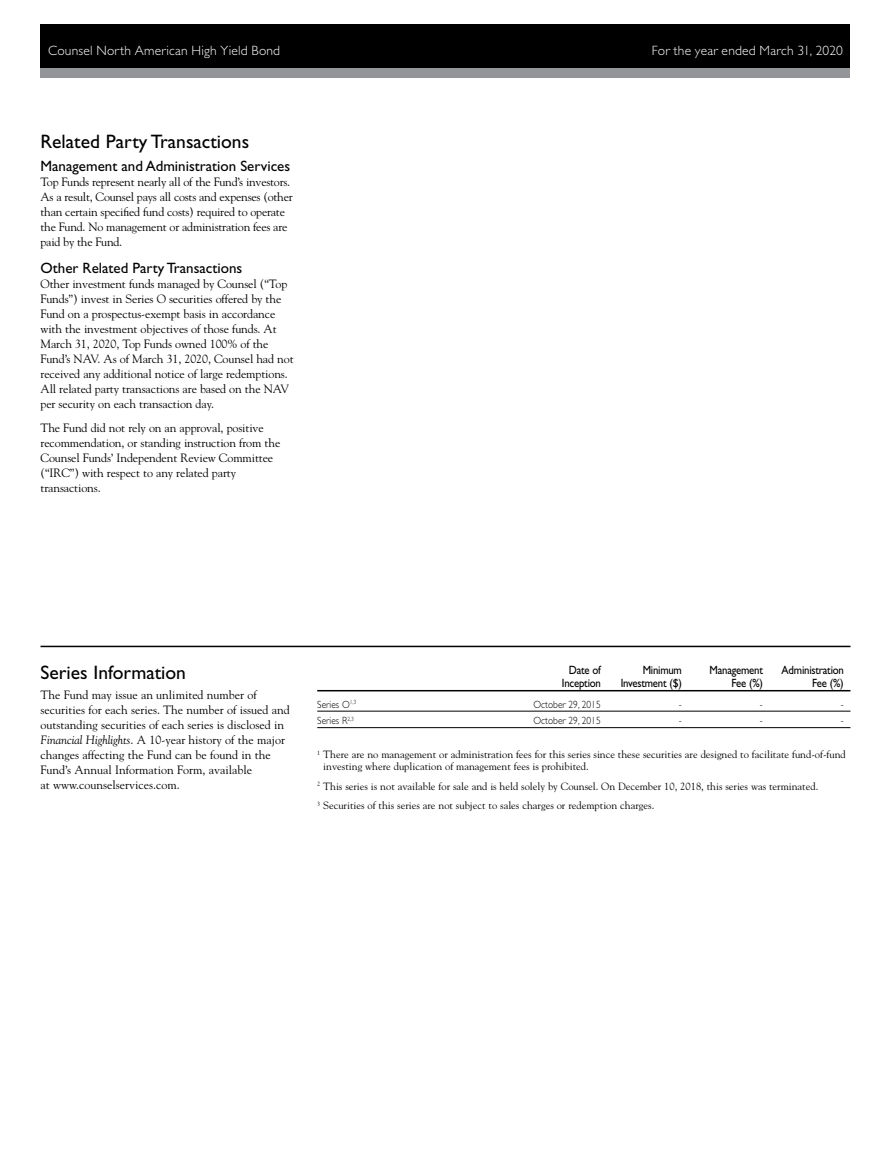
<style>
.page{position:relative;width:891px;height:1161px;background:#fff}
.page>*{position:absolute;margin:0;border:0;box-sizing:border-box;transform-origin:0 0}
.Subhead_Bold{font:19.5px "Gill Sans Std";color:#000}
._2nd_Subhead{font:15px "Gill Sans Std";color:#000}
.SCOTT_Master_Page_he{font:300 13.5px "Gill Sans Std";letter-spacing:.015em;color:#fff}
.Body_Copy{font:12px/15px "Goudy Std";letter-spacing:-.01em;color:#000}
.t1{font:12px "Gill Sans Std";letter-spacing:-.02em;color:#000;scale:.9 1}
.Definition_copy{font:10.5px/12px "Goudy Std";color:#000}
.Ann_Comp_Rtn_Table{font:300 10.5px "Gill Sans Std";color:#000;scale:.9 1}
.s1{font-style:italic}
</style>
<div class="page">
<div style="left:40px;top:24px;width:810px;height:52px;background:#000"></div>
<div style="left:40px;top:68px;width:810px;height:10px;background:#939598"></div>
<hr style="left:317px;top:690px;width:533px;height:1px;background:#000">
<hr style="left:317px;top:711px;width:533px;height:1px;background:#000">
<hr style="left:317px;top:727px;width:533px;height:1px;background:#000">
<hr style="left:40px;top:646px;width:810px;height:1px;background:#000">
<p class="SCOTT_Master_Page_he" style="left:48px;top:43px;width:234px">Counsel North American High Yield Bond</p>
<p class="SCOTT_Master_Page_he" style="left:652px;top:43px;width:193px">For the year ended March 31, 2020</p>
<p class="Subhead_Bold" style="left:40px;top:131px;width:210px">Related Party Transactions</p>
<p class="_2nd_Subhead" style="left:40px;top:157px;width:251px">Management and Administration Services</p>
<p class="Body_Copy" style="left:40px;top:174px;width:254px">Top Funds represent nearly all of the Fund’s investors.<br>As a result, Counsel pays all costs and expenses (other than certain specified fund costs) required to operate the Fund. No management or administration fees are paid by the Fund.</p>
<p class="_2nd_Subhead" style="left:40px;top:259px;width:203px">Other Related Party Transactions</p>
<p class="Body_Copy" style="left:40px;top:276px;width:255px">Other investment funds managed by Counsel (“Top Funds”) invest in Series O securities offered by the Fund on a prospectus-exempt basis in accordance with the investment objectives of those funds. At March 31, 2020, Top Funds owned 100% of the Fund’s NAV. As of March 31, 2020, Counsel had not received any additional notice of large redemptions.<br>All related party transactions are based on the NAV per security on each transaction day.</p>
<p class="Body_Copy" style="left:40px;top:420px;width:241px">The Fund did not rely on an approval, positive recommendation, or standing instruction from the Counsel Funds’ Independent Review Committee (“IRC”) with respect to any related party transactions.</p>
<p class="Subhead_Bold" style="left:40px;top:662px;width:147px">Series Information</p>
<p class="Body_Copy" style="left:40px;top:687px;width:251px">The Fund may issue an unlimited number of securities for each series. The number of issued and outstanding securities of each series is disclosed in <span class="s1">Financial Highlights</span>. A 10-year history of the major changes affecting the Fund can be found in the Fund’s Annual Information Form, available<br>at www.counselservices.com.</p>
<p class="t1" style="left:569px;top:663px;width:37px">Date of</p>
<p class="t1" style="left:643px;top:663px;width:45px">Minimum</p>
<p class="t1" style="left:710px;top:663px;width:61px">Management</p>
<p class="t1" style="left:782px;top:663px;width:71px">Administration</p>
<p class="t1" style="left:562px;top:676px;width:45px">Inception</p>
<p class="t1" style="left:621px;top:676px;width:70px">Investment ($)</p>
<p class="t1" style="left:731px;top:676px;width:37px">Fee (%)</p>
<p class="t1" style="left:812px;top:676px;width:37px">Fee (%)</p>
<p class="Ann_Comp_Rtn_Table" style="left:317px;top:699px;width:45px">Series O<sup>1,3</sup></p>
<p class="Ann_Comp_Rtn_Table" style="left:534px;top:699px;width:76px">October 29, 2015</p>
<p class="Ann_Comp_Rtn_Table" style="left:679px;top:699px;width:5px">-</p>
<p class="Ann_Comp_Rtn_Table" style="left:760px;top:699px;width:5px">-</p>
<p class="Ann_Comp_Rtn_Table" style="left:841px;top:699px;width:5px">-</p>
<p class="Ann_Comp_Rtn_Table" style="left:317px;top:715px;width:42px">Series R<sup>2,3</sup></p>
<p class="Ann_Comp_Rtn_Table" style="left:534px;top:715px;width:76px">October 29, 2015</p>
<p class="Ann_Comp_Rtn_Table" style="left:679px;top:715px;width:5px">-</p>
<p class="Ann_Comp_Rtn_Table" style="left:760px;top:715px;width:5px">-</p>
<p class="Ann_Comp_Rtn_Table" style="left:841px;top:715px;width:5px">-</p>
<p class="Definition_copy" style="left:323px;top:748px;width:524px;text-indent:-6px"><sup>1</sup> There are no management or administration fees for this series since these securities are designed to facilitate fund-of-fund investing where duplication of management fees is prohibited.</p>
<p class="Definition_copy" style="left:317px;top:780px;width:503px"><sup>2</sup> This series is not available for sale and is held solely by Counsel. On December 10, 2018, this series was terminated.</p>
<p class="Definition_copy" style="left:317px;top:799px;width:339px"><sup>3</sup> Securities of this series are not subject to sales charges or redemption charges.</p>
</div>
